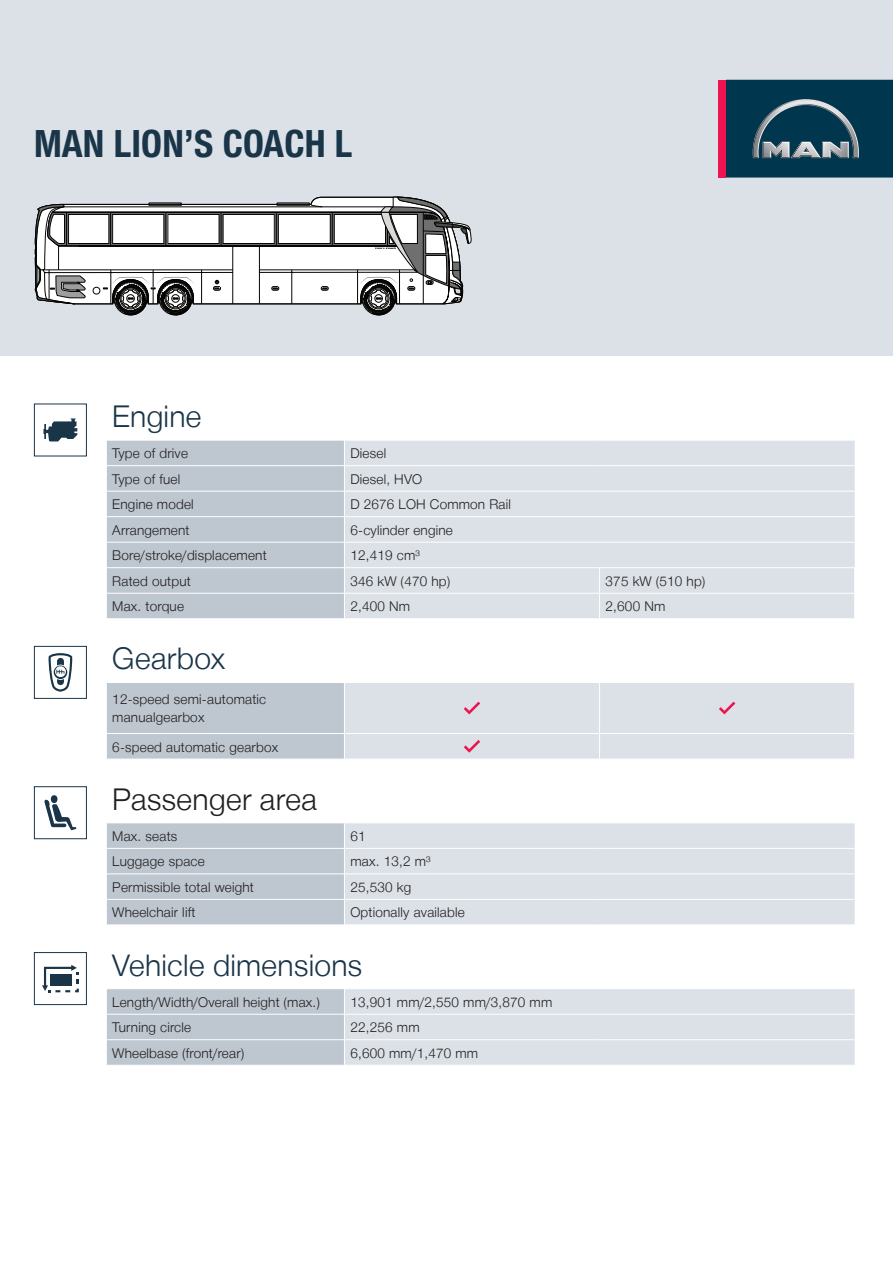
<style>
.page{position:relative;width:893px;height:1263px;background:#fff}
.page>*{position:absolute;margin:0;border:0;box-sizing:border-box;transform-origin:0 0}
.t1{font:700 37.5px "Man Global Pro Condensed";letter-spacing:.005em;color:#1a3548}
.t2{font:300 30px "Man Global Pro";letter-spacing:.01em;color:#1a3548}
.t3{font:300 30px "Man Global Pro";letter-spacing:.01em;color:#231f20}
.t4{font:300 13.5px/18px "Man Global Pro";letter-spacing:.015em;color:#231f20}
</style>
<div class="page">
<div style="left:0;top:0;width:893px;height:355px;background:#dbe1e7"></div>
<svg style="left:35px;top:197px;width:436px;height:119px;background:#c2c3c3"></svg>
<svg style="left:107px;top:441px;width:237px;height:624px;fill:#bec6d0"></svg>
<svg style="left:345px;top:441px;width:510px;height:624px;fill:#dbe1e7"></svg>
<hr style="left:106px;top:465px;width:238px;height:1px;background:#fff">
<hr style="left:344px;top:465px;width:256px;height:1px;background:#fff">
<hr style="left:600px;top:465px;width:255px;height:1px;background:#fff">
<hr style="left:106px;top:491px;width:238px;height:1px;background:#fff">
<hr style="left:344px;top:491px;width:256px;height:1px;background:#fff">
<hr style="left:600px;top:491px;width:255px;height:1px;background:#fff">
<hr style="left:106px;top:516px;width:238px;height:1px;background:#fff">
<hr style="left:344px;top:516px;width:256px;height:1px;background:#fff">
<hr style="left:600px;top:516px;width:255px;height:1px;background:#fff">
<hr style="left:106px;top:542px;width:238px;height:1px;background:#fff">
<hr style="left:344px;top:542px;width:256px;height:1px;background:#fff">
<hr style="left:600px;top:542px;width:255px;height:1px;background:#fff">
<hr style="left:106px;top:567px;width:238px;height:1px;background:#fff">
<hr style="left:344px;top:567px;width:256px;height:1px;background:#fff">
<hr style="left:600px;top:567px;width:255px;height:1px;background:#fff">
<hr style="left:106px;top:593px;width:238px;height:1px;background:#fff">
<hr style="left:344px;top:618px;width:256px;height:1px;background:#fff">
<hr style="left:600px;top:618px;width:255px;height:1px;background:#fff">
<hr style="left:106px;top:640px;width:238px;height:1px;background:#fff">
<hr style="left:344px;top:640px;width:256px;height:1px;background:#fff">
<hr style="left:600px;top:640px;width:255px;height:1px;background:#fff">
<hr style="left:106px;top:682px;width:238px;height:1px;background:#fff">
<hr style="left:106px;top:733px;width:238px;height:1px;background:#fff">
<hr style="left:106px;top:759px;width:238px;height:1px;background:#fff">
<hr style="left:344px;top:759px;width:256px;height:1px;background:#fff">
<hr style="left:600px;top:759px;width:255px;height:1px;background:#fff">
<hr style="left:106px;top:780px;width:238px;height:1px;background:#fff">
<hr style="left:344px;top:780px;width:256px;height:1px;background:#fff">
<hr style="left:600px;top:780px;width:255px;height:1px;background:#fff">
<hr style="left:106px;top:822px;width:238px;height:1px;background:#fff">
<hr style="left:344px;top:822px;width:256px;height:1px;background:#fff">
<hr style="left:600px;top:822px;width:255px;height:1px;background:#fff">
<hr style="left:344px;top:848px;width:256px;height:1px;background:#fff">
<hr style="left:600px;top:848px;width:255px;height:1px;background:#fff">
<hr style="left:106px;top:873px;width:238px;height:1px;background:#fff">
<hr style="left:106px;top:848px;width:238px;height:1px;background:#fff">
<hr style="left:344px;top:873px;width:256px;height:1px;background:#fff">
<hr style="left:600px;top:873px;width:255px;height:1px;background:#fff">
<hr style="left:106px;top:899px;width:238px;height:1px;background:#fff">
<hr style="left:344px;top:899px;width:256px;height:1px;background:#fff">
<hr style="left:600px;top:899px;width:255px;height:1px;background:#fff">
<hr style="left:106px;top:924px;width:238px;height:1px;background:#fff">
<hr style="left:344px;top:924px;width:256px;height:1px;background:#fff">
<hr style="left:600px;top:924px;width:255px;height:1px;background:#fff">
<hr style="left:106px;top:946px;width:238px;height:1px;background:#fff">
<hr style="left:344px;top:946px;width:256px;height:1px;background:#fff">
<hr style="left:600px;top:946px;width:255px;height:1px;background:#fff">
<hr style="left:106px;top:988px;width:238px;height:1px;background:#fff">
<hr style="left:344px;top:988px;width:256px;height:1px;background:#fff">
<hr style="left:600px;top:988px;width:255px;height:1px;background:#fff">
<hr style="left:106px;top:1014px;width:238px;height:1px;background:#fff">
<hr style="left:344px;top:1014px;width:256px;height:1px;background:#fff">
<hr style="left:600px;top:1014px;width:255px;height:1px;background:#fff">
<hr style="left:106px;top:1039px;width:238px;height:1px;background:#fff">
<hr style="left:344px;top:1039px;width:256px;height:1px;background:#fff">
<hr style="left:600px;top:1039px;width:255px;height:1px;background:#fff">
<hr style="left:106px;top:618px;width:238px;height:1px;background:#fff">
<hr style="left:344px;top:593px;width:256px;height:1px;background:#fff">
<hr style="left:600px;top:593px;width:255px;height:1px;background:#fff">
<svg style="left:599px;top:568px;width:1px;height:50px"></svg>
<svg style="left:854px;top:568px;width:1px;height:50px"></svg>
<hr style="left:344px;top:682px;width:256px;height:1px;background:#fff">
<hr style="left:600px;top:682px;width:255px;height:1px;background:#fff">
<hr style="left:599px;top:683px;width:1px;height:50px;background:#fff">
<hr style="left:854px;top:683px;width:1px;height:50px;background:#fff">
<hr style="left:344px;top:733px;width:256px;height:1px;background:#fff">
<hr style="left:600px;top:733px;width:255px;height:1px;background:#fff">
<svg style="left:599px;top:734px;width:1px;height:25px"></svg>
<svg style="left:854px;top:734px;width:1px;height:25px"></svg>
<div style="left:34px;top:404px;width:53px;height:52px;border:1px solid #1a3548"></div>
<svg style="left:43px;top:418px;width:34px;height:23px"></svg>
<div style="left:34px;top:646px;width:53px;height:53px;border:1px solid #1a3548"></div>
<svg style="left:48px;top:653px;width:25px;height:39px"></svg>
<svg style="left:464px;top:702px;width:16px;height:12px"></svg>
<svg style="left:719px;top:702px;width:16px;height:12px"></svg>
<svg style="left:464px;top:740px;width:16px;height:13px"></svg>
<div style="left:34px;top:786px;width:53px;height:53px;border:1px solid #1a3548"></div>
<div style="left:51px;top:795px;width:7px;height:8px;background:#1a3548;border-radius:50%"></div>
<svg style="left:44px;top:800px;width:32px;height:30px"></svg>
<div style="left:34px;top:952px;width:53px;height:53px;border:1px solid #1a3548"></div>
<svg style="left:42px;top:965px;width:37px;height:27px"></svg>
<div style="left:719px;top:80px;width:7px;height:98px;background:#ed1450"></div>
<svg style="left:726px;top:80px;width:167px;height:98px;background:#17465b"></svg>
<p class="t1" style="left:34px;top:122px;width:320px">MAN LION’S COACH L</p>
<p class="t2" style="left:112px;top:399px;width:91px">Engine</p>
<p class="t4" style="left:112px;top:444px;width:77px">Type of drive</p>
<p class="t4" style="left:350px;top:444px;width:37px">Diesel</p>
<p class="t4" style="left:112px;top:470px;width:70px">Type of fuel</p>
<p class="t4" style="left:350px;top:470px;width:73px">Diesel, HVO</p>
<p class="t4" style="left:112px;top:495px;width:83px">Engine model</p>
<p class="t4" style="left:350px;top:495px;width:162px">D 2676 LOH Common Rail</p>
<p class="t4" style="left:112px;top:521px;width:79px">Arrangement</p>
<p class="t4" style="left:350px;top:521px;width:104px">6-cylinder engine</p>
<p class="t4" style="left:112px;top:546px;width:156px">Bore/stroke/displacement</p>
<p class="t4" style="left:350px;top:546px;width:71px">12,419 cm³</p>
<p class="t4" style="left:112px;top:572px;width:80px">Rated output</p>
<p class="t4" style="left:350px;top:572px;width:101px">346 kW (470 hp)</p>
<p class="t4" style="left:606px;top:572px;width:101px">375 kW (510 hp)</p>
<p class="t4" style="left:112px;top:598px;width:73px">Max. torque</p>
<p class="t4" style="left:350px;top:598px;width:61px">2,400 Nm</p>
<p class="t4" style="left:606px;top:598px;width:61px">2,600 Nm</p>
<p class="t2" style="left:112px;top:641px;width:114px">Gearbox</p>
<p class="t4" style="left:112px;top:691px;width:155px">12-speed semi-automatic manualgearbox</p>
<p class="t4" style="left:112px;top:738px;width:167px">6-speed automatic gearbox</p>
<p class="t3" style="left:112px;top:782px;width:206px">Passenger area</p>
<p class="t4" style="left:112px;top:827px;width:67px">Max. seats</p>
<p class="t4" style="left:350px;top:827px;width:17px">61</p>
<p class="t4" style="left:112px;top:853px;width:94px">Luggage space</p>
<p class="t4" style="left:350px;top:853px;width:82px">max. 13,2 m³</p>
<p class="t4" style="left:112px;top:878px;width:143px">Permissible total weight</p>
<p class="t4" style="left:350px;top:878px;width:62px">25,530 kg</p>
<p class="t4" style="left:112px;top:904px;width:85px">Wheelchair lift</p>
<p class="t4" style="left:350px;top:904px;width:116px">Optionally available</p>
<p class="t2" style="left:112px;top:948px;width:252px">Vehicle dimensions</p>
<p class="t4" style="left:112px;top:993px;width:209px">Length/Width/Overall height (max.)</p>
<p class="t4" style="left:350px;top:993px;width:203px">13,901 mm/2,550 mm/3,870 mm</p>
<p class="t4" style="left:112px;top:1018px;width:80px">Turning circle</p>
<p class="t4" style="left:350px;top:1018px;width:71px">22,256 mm</p>
<p class="t4" style="left:112px;top:1044px;width:133px">Wheelbase (front/rear)</p>
<p class="t4" style="left:350px;top:1044px;width:129px">6,600 mm/1,470 mm</p>
</div>
